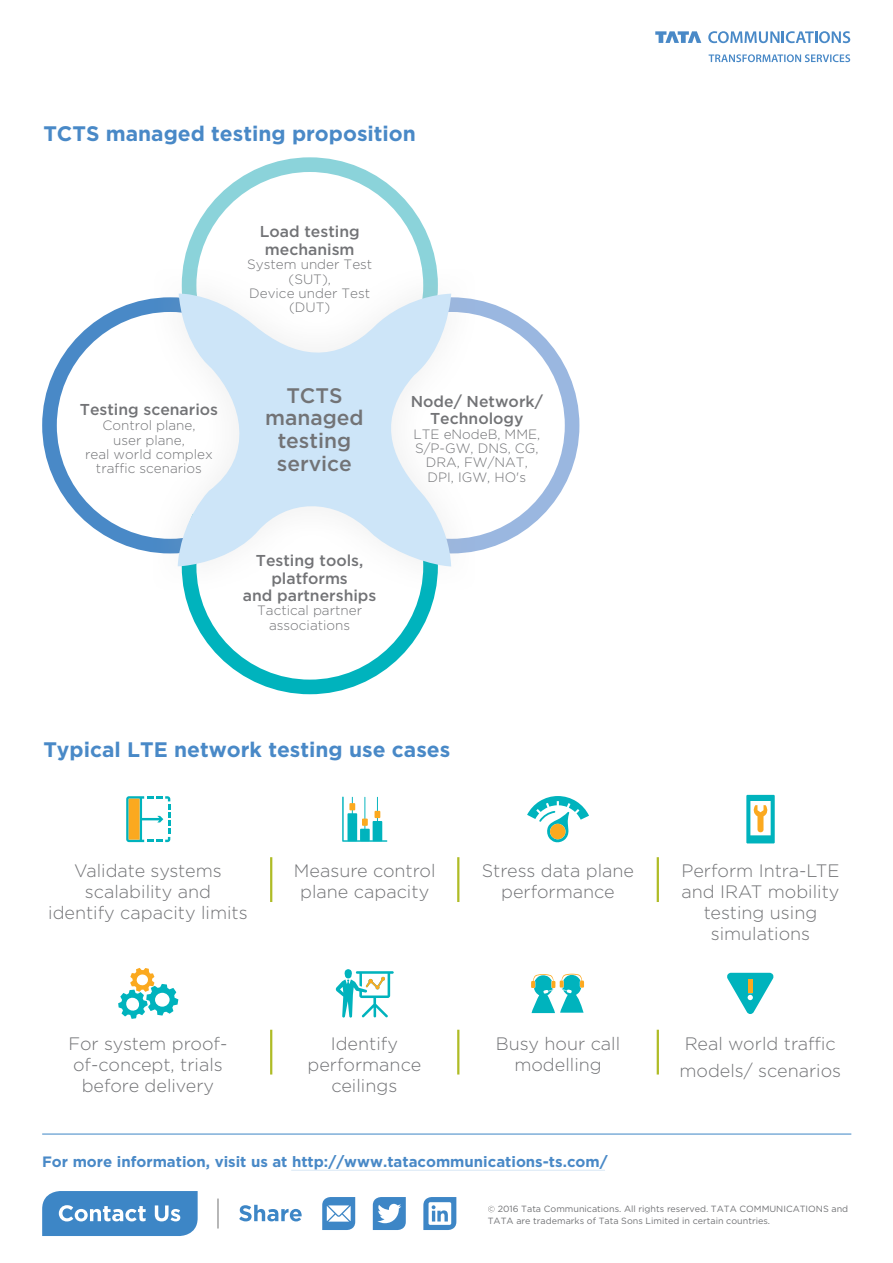
<style>
.page{position:relative;width:893px;height:1263px;background:#fff}
.page>*{position:absolute;margin:0;border:0;box-sizing:border-box;transform-origin:0 0}
.t1{font:700 21px "Gotham";color:#4989c7}
.t2{font:500 21px/22.8px "Gotham";color:#727376;text-align:center}
.t3{font:300 18px/21px "Gotham";color:#727376;text-align:center}
.t4{font:500 15.75px/17.1px "Gotham";color:#727376;text-align:center}
.t5{font:700 15px "Gotham";color:#4989c7}
.t6{font:300 13.5px/14.4px "Gotham";color:#727376;text-align:center}
.t7{font:9px/12.3px "Gotham";color:#727376}
</style>
<div class="page">
<hr style="left:42px;top:1134px;width:809px;height:1px;background:#3d86c6">
<hr style="left:291px;top:1170px;width:314px;height:1px;background:#d8e7f4">
<svg style="left:42px;top:1191px;width:156px;height:45px;background:#5796cd"></svg>
<svg style="left:423px;top:1197px;width:33px;height:33px"></svg>
<svg style="left:373px;top:1197px;width:33px;height:33px"></svg>
<svg style="left:322px;top:1197px;width:33px;height:33px"></svg>
<svg style="left:239px;top:1205px;width:63px;height:16px"></svg>
<hr style="left:218px;top:1198px;width:1px;height:30px;background:#717171">
<svg style="left:488px;top:1206px;width:6px;height:6px"></svg>
<svg style="left:708px;top:31px;width:142px;height:12px"></svg>
<svg style="left:655px;top:31px;width:46px;height:12px"></svg>
<svg style="left:709px;top:54px;width:141px;height:8px"></svg>
<svg style="left:42px;top:299px;width:108px;height:253px"></svg>
<div style="left:57px;top:312px;width:227px;height:227px;background:#fff;border-radius:50%"></div>
<svg style="left:478px;top:300px;width:101px;height:251px"></svg>
<div style="left:338px;top:312px;width:227px;height:227px;background:#fff;border-radius:50%"></div>
<svg style="left:183px;top:157px;width:254px;height:109px"></svg>
<svg style="left:185px;top:594px;width:250px;height:100px"></svg>
<div style="left:196px;top:172px;width:227px;height:227px;background:#fff;border-radius:50%"></div>
<div style="left:196px;top:453px;width:227px;height:227px;background:#fff;border-radius:50%"></div>
<img style="left:150px;top:266px;width:328px;height:328px">
<svg style="left:178px;top:293px;width:273px;height:273px;fill:#cde5f8"></svg>
<hr style="left:270px;top:857px;width:2px;height:45px;background:#afbc26">
<hr style="left:457px;top:857px;width:2px;height:45px;background:#afbc26">
<hr style="left:270px;top:1030px;width:2px;height:44px;background:#afbc26">
<hr style="left:457px;top:1030px;width:2px;height:44px;background:#afbc26">
<hr style="left:657px;top:1030px;width:2px;height:44px;background:#afbc26">
<hr style="left:657px;top:857px;width:2px;height:45px;background:#afbc26">
<svg style="left:727px;top:973px;width:47px;height:41px"></svg>
<svg style="left:527px;top:796px;width:62px;height:47px"></svg>
<svg style="left:746px;top:795px;width:29px;height:48px"></svg>
<svg style="left:531px;top:974px;width:53px;height:39px"></svg>
<svg style="left:118px;top:968px;width:60px;height:51px"></svg>
<svg style="left:335px;top:969px;width:59px;height:49px"></svg>
<svg style="left:126px;top:796px;width:44px;height:46px"></svg>
<svg style="left:342px;top:797px;width:45px;height:45px"></svg>
<div style="left:550px;top:824px;width:15px;height:15px;background:#fba91f;border-radius:50%"></div>
<hr style="left:748px;top:979px;width:4px;height:14px;background:#fba91f">
<p class="t1" style="left:43px;top:126px;width:374px">TCTS managed testing proposition</p>
<p class="t4" style="left:80px;top:402px;width:140px">Testing scenarios</p>
<p class="t6" style="left:85px;top:419px;width:129px">Control plane,<br>user plane,<br>real world complex traffic scenarios</p>
<p class="t4" style="left:260px;top:224px;width:101px">Load testing mechanism</p>
<p class="t6" style="left:247px;top:258px;width:127px">System under Test (SUT),<br>Device under Test (DUT)</p>
<p class="t2" style="left:265px;top:385px;width:100px">TCTS managed testing service</p>
<p class="t4" style="left:243px;top:553px;width:135px">Testing tools, platforms<br>and partnerships</p>
<p class="t6" style="left:257px;top:604px;width:106px">Tactical partner associations</p>
<p class="t4" style="left:411px;top:394px;width:134px">Node/ Network/<br>Technology</p>
<p class="t6" style="left:413px;top:428px;width:128px">LTE eNodeB, MME,<br>S/P-GW, DNS, CG,<br>DRA, FW/NAT,<br>DPI, IGW, HO's</p>
<p class="t1" style="left:43px;top:742px;width:408px">Typical LTE network testing use cases</p>
<p class="t3" style="left:48px;top:861px;width:201px">Validate systems scalability and<br>identify capacity limits</p>
<p class="t3" style="left:294px;top:861px;width:143px">Measure control plane capacity</p>
<p class="t3" style="left:482px;top:861px;width:154px">Stress data plane performance</p>
<p class="t3" style="left:681px;top:861px;width:160px">Perform Intra-LTE and IRAT mobility testing using simulations</p>
<p class="t3" style="left:69px;top:1034px;width:160px">For system proof&shy;of-concept, trials before delivery</p>
<p class="t3" style="left:308px;top:1034px;width:115px">Identify performance ceilings</p>
<p class="t3" style="left:496px;top:1034px;width:126px">Busy hour call modelling</p>
<p class="t3" style="left:679px;top:1031px;width:163px;line-height:27px;text-align:left">Real world traffic models/ scenarios</p>
<p class="t5" style="left:42px;top:1156px;width:567px">For more information, visit us at http://www.tatacommunications-ts.com/</p>
<p class="t7" style="left:488px;top:1203px;width:362px;text-indent:10px">2016 Tata Communications. All rights reserved. TATA COMMUNICATIONS and<br>TATA are trademarks of Tata Sons Limited in certain countries.</p>
</div>
